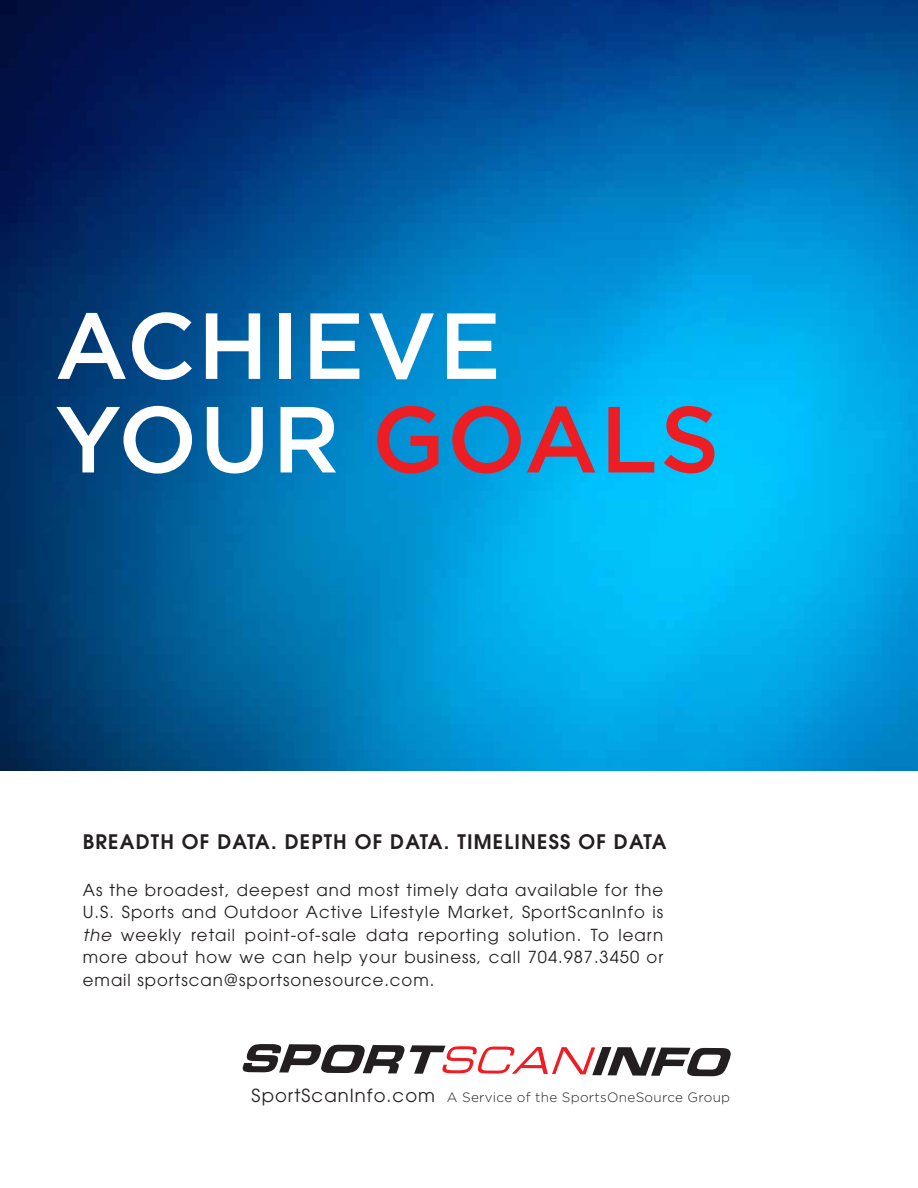
<style>
.page{position:relative;width:918px;height:1188px;background:#fff}
.page>*{position:absolute;margin:0;border:0;box-sizing:border-box;transform-origin:0 0}
.t1{font:500 93.6px/93.6px "Gotham";letter-spacing:.02em;color:#fff}
.t2{font:600 19.95px "Avant Garde";letter-spacing:.06em;color:#231f20}
.t3{font:16.5px/22.5px "Avant Garde";letter-spacing:.06em;color:#231f20;text-align:justify}
.t4{font:300 13.5px "Gotham";letter-spacing:.02em;color:#231f20}
.s1{color:#ed1d24}
.s2{font-style:italic}
.s3{font-family:"Avant Garde";font-weight:400;font-size:18px}
</style>
<div class="page">
<img style="left:0;top:0;width:1px;height:487px">
<img style="left:1px;top:0;width:917px;height:771px">
<svg style="left:242px;top:1044px;width:489px;height:32px"></svg>
<h1 class="t1" style="left:55px;top:298px;width:666px">ACHIEVE<br>YOUR <span class="s1">GOALS</span></h1>
<p class="t2" style="left:83px;top:829px;width:585px">BREADTH OF DATA. DEPTH OF DATA. TIMELINESS OF DATA</p>
<p class="t3" style="left:83px;top:878px;width:582px">As the broadest, deepest and most timely data available for the U.S. Sports and Outdoor Active Lifestyle Market, SportScanInfo is <span class="s2">the</span> weekly retail point-of-sale data reporting solution. To learn more about how we can help your business, call 704.987.3450 or email sportscan@sportsonesource.com.</p>
<p class="t4" style="left:252px;top:1088px;width:480px"><span class="s3">SportScanInfo.com</span> A Service of the SportsOneSource Group</p>
</div>
